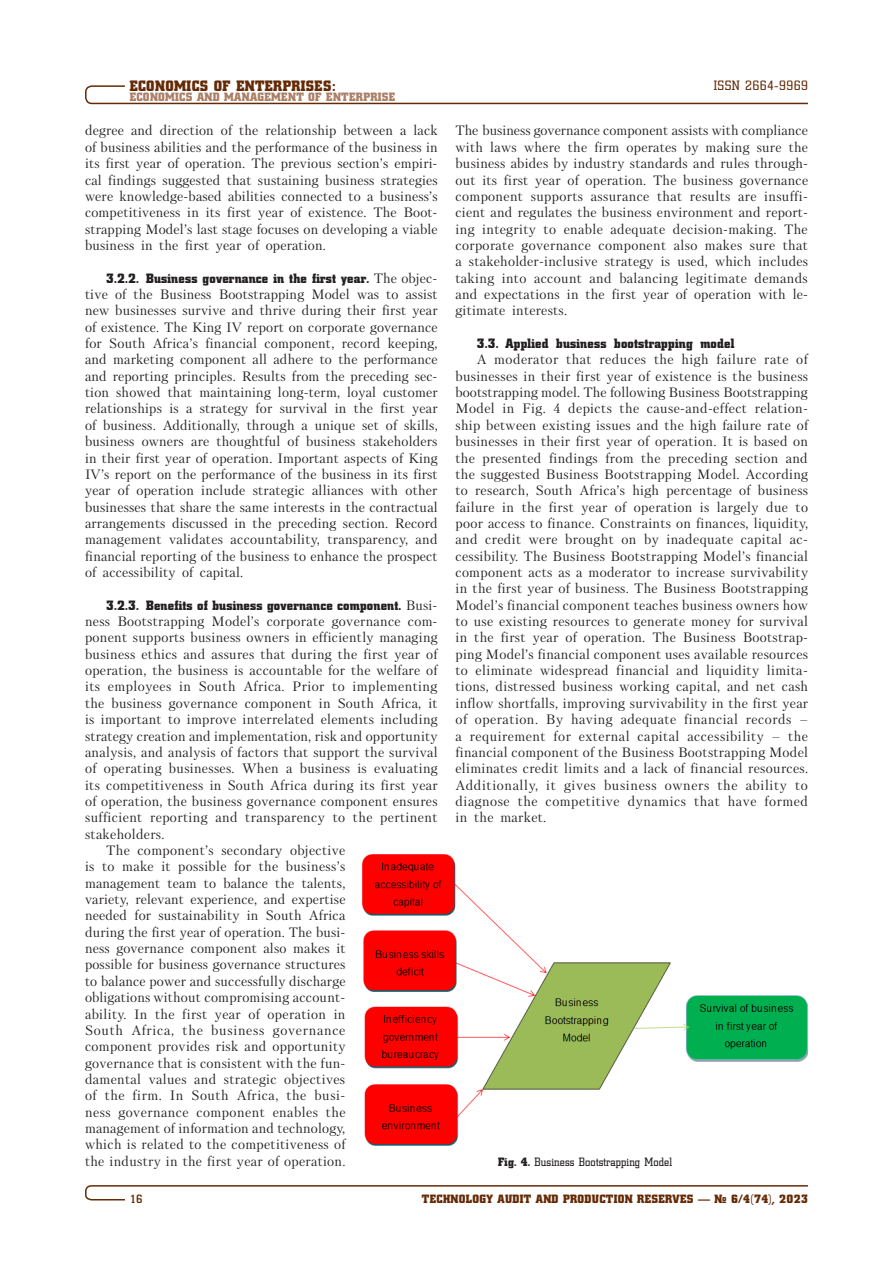
<style>
.page{position:relative;width:893px;height:1276px;background:#fff}
.page>*{position:absolute;margin:0;border:0;box-sizing:border-box;transform-origin:0 0}
.t1{font:15px "Coliseum Black C";letter-spacing:.025em;color:#642a06}
.Отсуп_англ{font:13.5px/16.4px "Petersburg C";letter-spacing:.02em;color:#231f20;text-align:justify}
.Отсуп_англ-2{font:13.5px "Coliseum Black C";letter-spacing:.015em;color:#231f20}
.t2{font:13.5px "Coliseum C";letter-spacing:.03em;color:#642a06}
.t3{font:12px "Coliseum Black C";letter-spacing:.025em;color:#642a06}
.t4{font:12px "Coliseum Black C";letter-spacing:.025em;color:#ab7f67}
.Подпись_рисунка{font:12px "Coliseum C";letter-spacing:.015em;color:#231f20}
.t5{font:700 12px "Coliseum C";color:#642a06}
.s1{font-family:"Coliseum Black C"}
</style>
<div class="page">
<svg style="left:85px;top:85px;width:723px;height:20px"></svg>
<svg style="left:85px;top:1185px;width:723px;height:16px"></svg>
<img style="left:362px;top:854px;width:446px;height:292px">
<p class="t1" style="left:130px;top:77px;width:207px">ECONOMICS OF ENTERPRISES:</p>
<p class="t4" style="left:130px;top:90px;width:267px">ECONOMICS AND MANAGEMENT OF ENTERPRISE</p>
<p class="Отсуп_англ" style="left:85px;top:122px;width:354px">degree and direction of the relationship between a lack of business abilities and the performance of the business in its first year of operation. The previous section’s empiri&shy;cal findings suggested that sustaining business strategies were knowledge-based abilities connected to a business’s competitiveness in its first year of existence. The Boot&shy;strapping Model’s last stage focuses on developing a viable business in the first year of operation.</p>
<p class="Отсуп_англ" style="left:85px;top:269px;width:354px;text-indent:21px"><span class="s1">3.2.2. Business governance in the first year.</span> The objec&shy;tive of the Business Bootstrapping Model was to assist new businesses survive and thrive during their first year of existence. The King IV report on corporate governance for South Africa’s financial component, record keeping, and marketing component all adhere to the performance and reporting principles. Results from the preceding sec&shy;tion showed that maintaining long-term, loyal customer relationships is a strategy for survival in the first year of business. Additionally, through a unique set of skills, business owners are thoughtful of business stakeholders in their first year of operation. Important aspects of King IV’s report on the performance of the business in its first year of operation include strategic alliances with other businesses that share the same interests in the contractual arrangements discussed in the preceding section. Record management validates accountability, transparency, and financial reporting of the business to enhance the prospect of accessibility of capital.</p>
<p class="Отсуп_англ" style="left:85px;top:596px;width:354px;text-indent:21px"><span class="s1">3.2.3. Benefits of business governance component.</span> Busi&shy;ness Bootstrapping Model’s corporate governance com&shy;ponent supports business owners in efficiently managing business ethics and assures that during the first year of operation, the business is accountable for the welfare of its employees in South Africa. Prior to implementing the business governance component in South Africa, it is important to improve interrelated elements including strategy creation and implementation, risk and opportunity analysis, and analysis of factors that support the survival of operating businesses. When a business is evaluating its competitiveness in South Africa during its first year of operation, the business governance component ensures sufficient reporting and transparency to the pertinent stakeholders.</p>
<p class="Отсуп_англ" style="left:85px;top:842px;width:262px;text-indent:21px">The component’s secondary objective is to make it possible for the business’s management team to balance the talents, variety, relevant experience, and expertise needed for sustainability in South Africa during the first year of operation. The busi&shy;ness governance component also makes it possible for business governance structures to balance power and successfully discharge obligations without compromising account&shy;ability. In the first year of operation in South Africa, the business governance component provides risk and opportunity governance that is consistent with the fun&shy;damental values and strategic objectives of the firm. In South Africa, the busi&shy;ness governance component enables the management of information and technology, which is related to the competitiveness of the industry in the first year of operation.</p>
<p class="t2" style="left:714px;top:78px;width:96px">ISSN 2664-9969</p>
<p class="Отсуп_англ" style="left:455px;top:122px;width:354px">The business governance component assists with compliance with laws where the firm operates by making sure the business abides by industry standards and rules through&shy;out its first year of operation. The business governance component supports assurance that results are insuffi&shy;cient and regulates the business environment and report&shy;ing integrity to enable adequate decision-making. The corporate governance component also makes sure that a stakeholder-inclusive strategy is used, which includes taking into account and balancing legitimate demands and expectations in the first year of operation with le&shy;gitimate interests.</p>
<p class="Отсуп_англ-2" style="left:477px;top:336px;width:259px">3.3. Applied business bootstrapping model</p>
<p class="Отсуп_англ" style="left:455px;top:351px;width:354px;text-indent:21px">A moderator that reduces the high failure rate of businesses in their first year of existence is the business bootstrapping model. The following Business Bootstrapping Model in Fig. 4 depicts the cause-and-effect relation&shy;ship between existing issues and the high failure rate of businesses in their first year of operation. It is based on the presented findings from the preceding section and the suggested Business Bootstrapping Model. According to research, South Africa’s high percentage of business failure in the first year of operation is largely due to poor access to finance. Constraints on finances, liquidity, and credit were brought on by inadequate capital ac&shy;cessibility. The Business Bootstrapping Model’s financial component acts as a moderator to increase survivability in the first year of business. The Business Bootstrapping Model’s financial component teaches business owners how to use existing resources to generate money for survival in the first year of operation. The Business Bootstrap&shy;ping Model’s financial component uses available resources to eliminate widespread financial and liquidity limita&shy;tions, distressed business working capital, and net cash inflow shortfalls, improving survivability in the first year of operation. By having adequate financial records – a requirement for external capital accessibility – the financial component of the Business Bootstrapping Model eliminates credit limits and a lack of financial resources.<br>Additionally, it gives business owners the ability to diagnose the competitive dynamics that have formed in the market.</p>
<p class="Подпись_рисунка" style="left:498px;top:1155px;width:175px"><span class="s1">Fig. 4.</span> Business Bootstrapping Model</p>
<p class="t5" style="left:130px;top:1191px;width:14px">16</p>
<p class="t3" style="left:422px;top:1191px;width:387px">TECHNOLOGY AUDIT AND PRODUCTION RESERVES — № 6/4(74), 2023</p>
</div>
